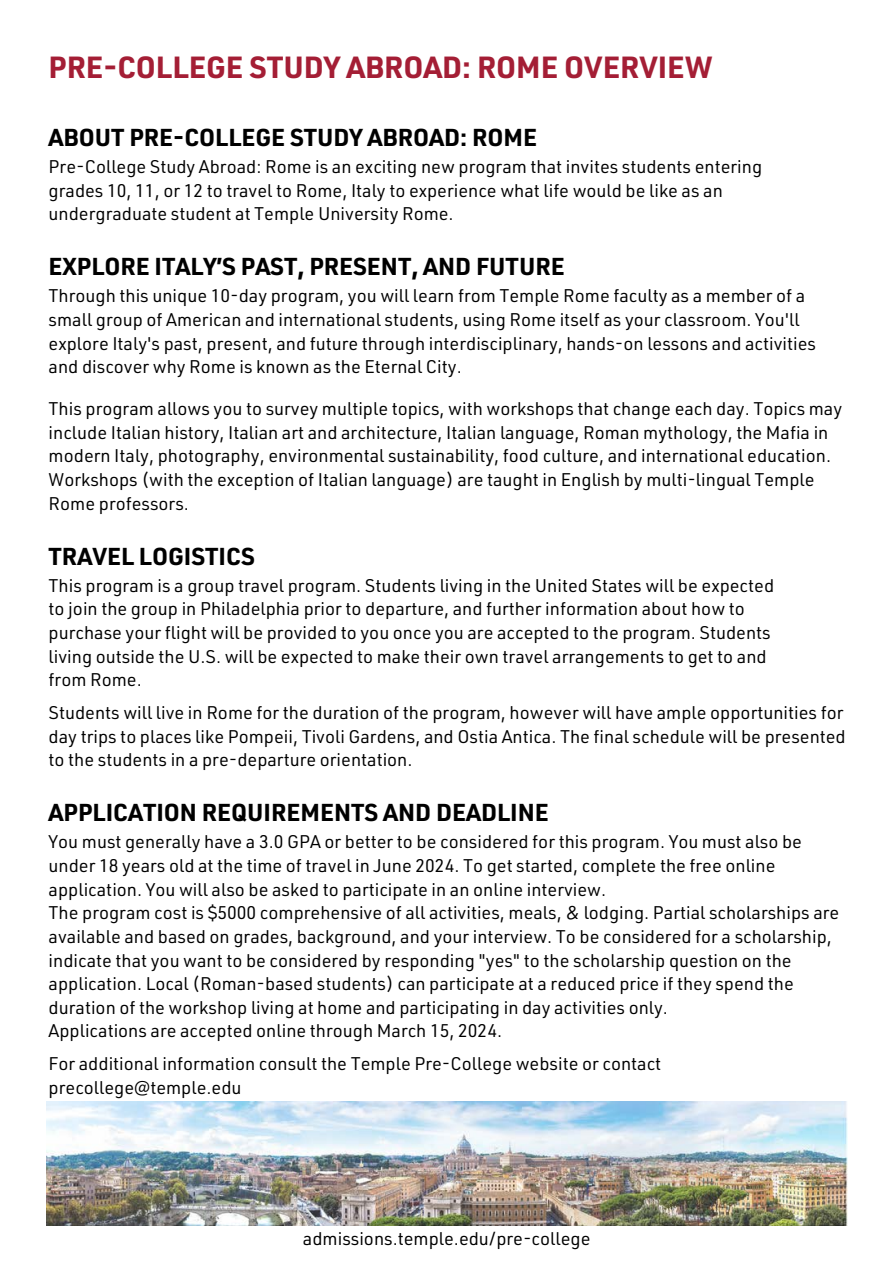
<style>
.page{position:relative;width:893px;height:1264px;background:#fff}
.page>*{position:absolute;margin:0;border:0;box-sizing:border-box;transform-origin:0 0}
.t1{font:700 30px "URWDIN";color:#a41e35}
.t2{font:700 24px "URWDIN";color:#000}
.t3{font:18px/23.7px "URWDIN";color:#000}
</style>
<div class="page">
<img style="left:46px;top:1101px;width:801px;height:124px">
<h1 class="t1" style="left:49px;top:57px;width:665px">PRE-COLLEGE STUDY ABROAD: ROME OVERVIEW</h1>
<p class="t2" style="left:49px;top:129px;width:490px">ABOUT PRE-COLLEGE STUDY ABROAD: ROME</p>
<p class="t3" style="left:49px;top:157px;width:715px">Pre-College Study Abroad: Rome is an exciting new program that invites students entering</p>
<p class="t3" style="left:49px;top:181px;width:675px">grades 10, 11, or 12 to travel to Rome, Italy to experience what life would be like as an</p>
<p class="t3" style="left:49px;top:204px;width:406px">undergraduate student at Temple University Rome.</p>
<p class="t2" style="left:49px;top:258px;width:517px">EXPLORE ITALY’S PAST, PRESENT, AND FUTURE</p>
<p class="t3" style="left:49px;top:287px;width:768px">Through this unique 10-day program, you will learn from Temple Rome faculty as a member of a small group of American and international students, using Rome itself as your classroom. You'll explore Italy's past, present, and future through interdisciplinary, hands-on lessons and activities and discover why Rome is known as the Eternal City.</p>
<p class="t3" style="left:49px;top:399px;width:795px">This program allows you to survey multiple topics, with workshops that change each day. Topics may include Italian history, Italian art and architecture, Italian language, Roman mythology, the Mafia in modern Italy, photography, environmental sustainability, food culture, and international education.<br>Workshops (with the exception of Italian language) are taught in English by multi-lingual Temple Rome professors.</p>
<p class="t2" style="left:49px;top:547px;width:208px">TRAVEL LOGISTICS</p>
<p class="t3" style="left:49px;top:576px;width:727px">This program is a group travel program. Students living in the United States will be expected</p>
<p class="t3" style="left:49px;top:599px;width:697px">to join the group in Philadelphia prior to departure, and further information about how to</p>
<p class="t3" style="left:49px;top:623px;width:723px">purchase your flight will be provided to you once you are accepted to the program. Students</p>
<p class="t3" style="left:49px;top:647px;width:719px">living outside the U.S. will be expected to make their own travel arrangements to get to and</p>
<p class="t3" style="left:49px;top:670px;width:95px">from Rome.</p>
<p class="t3" style="left:49px;top:703px;width:798px">Students will live in Rome for the duration of the program, however will have ample opportunities for day trips to places like Pompeii, Tivoli Gardens, and Ostia Antica. The final schedule will be presented to the students in a pre-departure orientation.</p>
<p class="t2" style="left:49px;top:804px;width:501px">APPLICATION REQUIREMENTS AND DEADLINE</p>
<p class="t3" style="left:49px;top:832px;width:754px">You must generally have a 3.0 GPA or better to be considered for this program. You must also be under 18 years old at the time of travel in June 2024. To get started, complete the free online application. You will also be asked to participate in an online interview.</p>
<p class="t3" style="left:49px;top:903px;width:792px">The program cost is $5000 comprehensive of all activities, meals, &amp; lodging. Partial scholarships are available and based on grades, background, and your interview. To be considered for a scholarship, indicate that you want to be considered by responding "yes" to the scholarship question on the application. Local (Roman-based students) can participate at a reduced price if they spend the duration of the workshop living at home and participating in day activities only.</p>
<p class="t3" style="left:49px;top:1021px;width:455px">Applications are accepted online through March 15, 2024.</p>
<p class="t3" style="left:49px;top:1054px;width:614px">For additional information consult the Temple Pre-College website or contact precollege@temple.edu</p>
<p class="t3" style="left:303px;top:1229px;width:289px">admissions.temple.edu/pre-college</p>
</div>
